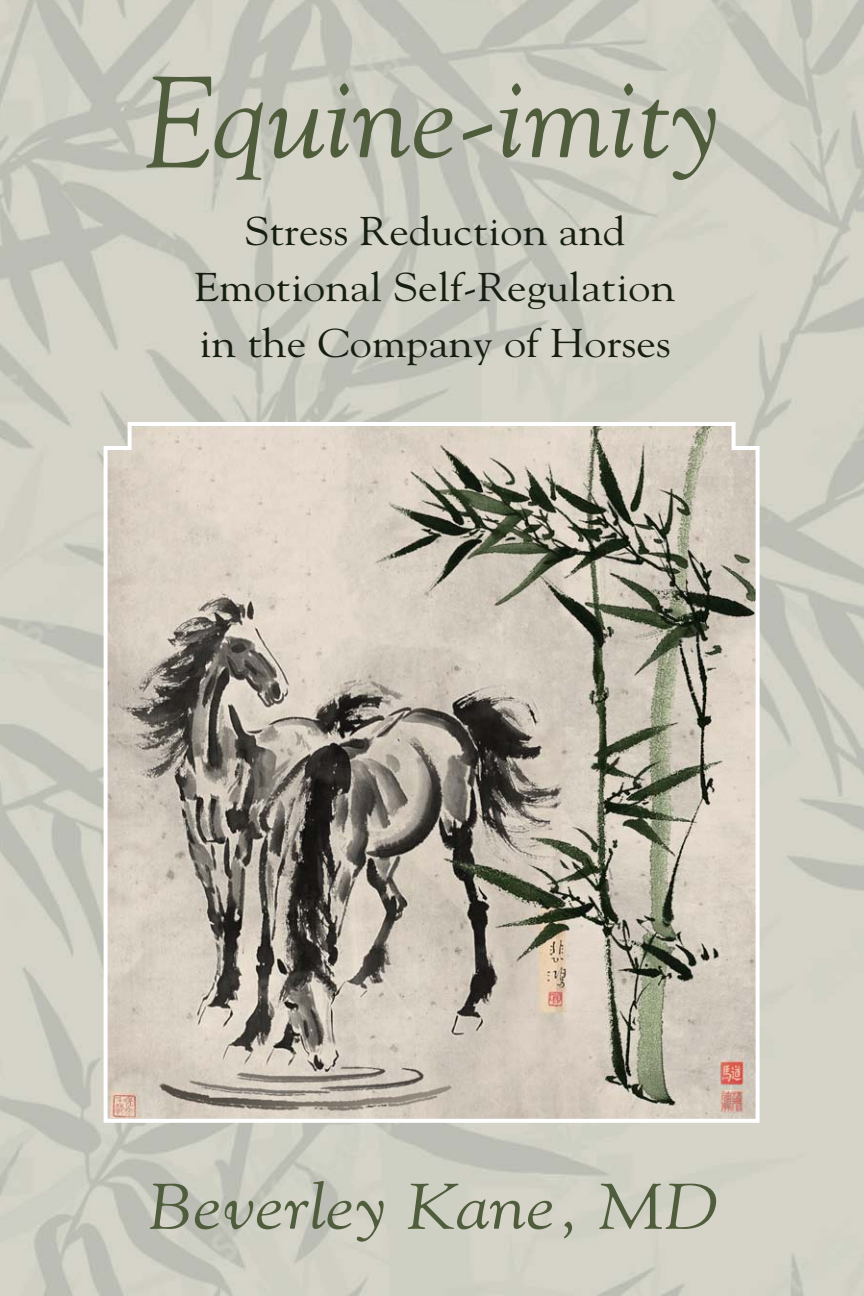
<style>
.page{position:relative;width:864px;height:1296px;background:#fff}
.page>*{position:absolute;margin:0;border:0;box-sizing:border-box;transform-origin:0 0}
.t1{font:italic 112px "Goudy";letter-spacing:.005em;color:#4f5d3c;scale:1.05 1}
.t2{font:italic 64px "Goudy";letter-spacing:.005em;color:#4f5d3c;scale:1.15 1}
.t3{font:40px/56px "Goudy";letter-spacing:.005em;color:#161e11;text-align:center;scale:1.1 1}
.s1{font-size:128.8px}
</style>
<div class="page">
<img style="left:0;top:0;width:864px;height:1296px">
<svg style="left:102px;top:420px;width:660px;height:705px"></svg>
<h1 class="t1" style="left:144px;top:51px;width:552px"><span class="s1">E</span>quine-imity</h1>
<p class="t3" style="left:195px;top:202px;width:438px">Stress Reduction and<br>Emotional Self-Regulation in the Company of Horses</p>
<h2 class="t2" style="left:148px;top:1168px;width:497px">Beverley Kane, MD</h2>
</div>
